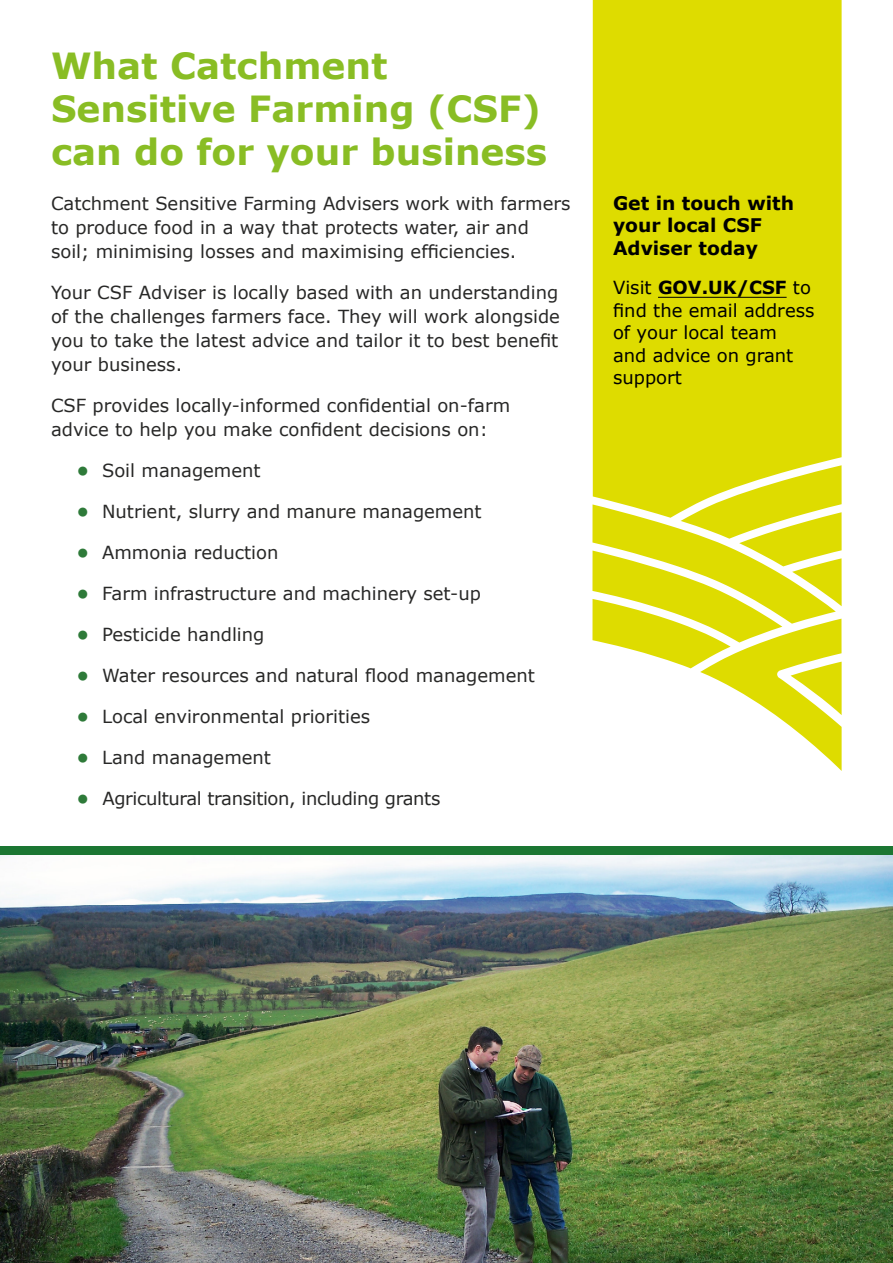
<style>
.page{position:relative;width:893px;height:1263px;background:#fff}
.page>*{position:absolute;margin:0;border:0;box-sizing:border-box;transform-origin:0 0}
.Header_2{font:700 36px/43.2px "Verdana";color:#89bd24}
.Body_Text{font:700 18.75px/22.5px "Verdana";color:#000}
.Body_Text-2{font:18px/24px "Verdana";color:#282827}
.Body_Text-3{font:18px/22.5px "Verdana";color:#000}
.Body_Text-4{font:18px "Verdana";letter-spacing:-.02em;color:#282827}
.s1{font-weight:700;color:#2e7a39}
.s2{font-weight:700}
</style>
<div class="page">
<svg style="left:592px;top:0;width:250px;height:771px;fill:#dedc00"></svg>
<hr style="left:658px;top:297px;width:129px;height:1px;background:#000">
<img style="left:0;top:855px;width:893px;height:408px">
<div style="left:0;top:846px;width:893px;height:9px;background:#1b7632"></div>
<p class="Header_2" style="left:51px;top:43px;width:498px">What Catchment<br>Sensitive Farming (CSF) can do for your business</p>
<p class="Body_Text-2" style="left:51px;top:191px;width:521px">Catchment Sensitive Farming Advisers work with farmers to produce food in a way that protects water, air and soil; minimising losses and maximising efficiencies.</p>
<p class="Body_Text-2" style="left:51px;top:280px;width:510px;text-align:justify">Your CSF Adviser is locally based with an understanding of the challenges farmers face. They will work alongside you to take the latest advice and tailor it to best benefit your business.</p>
<p class="Body_Text-2" style="left:51px;top:393px;width:461px">CSF provides locally-informed confidential on-farm advice to help you make confident decisions on:</p>
<p class="Body_Text-2" style="left:77px;top:458px;width:186px"><span class="s1">•</span> Soil management</p>
<p class="Body_Text-2" style="left:77px;top:499px;width:407px"><span class="s1">•</span> Nutrient, slurry and manure management</p>
<p class="Body_Text-2" style="left:77px;top:540px;width:204px"><span class="s1">•</span> Ammonia reduction</p>
<p class="Body_Text-2" style="left:77px;top:581px;width:406px"><span class="s1">•</span> Farm infrastructure and machinery set-up</p>
<p class="Body_Text-2" style="left:77px;top:622px;width:189px"><span class="s1">•</span> Pesticide handling</p>
<p class="Body_Text-2" style="left:77px;top:663px;width:460px"><span class="s1">•</span> Water resources and natural flood management</p>
<p class="Body_Text-2" style="left:77px;top:704px;width:295px"><span class="s1">•</span> Local environmental priorities</p>
<p class="Body_Text-2" style="left:77px;top:745px;width:196px"><span class="s1">•</span> Land management</p>
<p class="Body_Text-4" style="left:77px;top:787px;width:365px"><span class="s1">•</span> Agricultural transition, including grants</p>
<p class="Body_Text" style="left:613px;top:191px;width:183px">Get in touch with your local CSF<br>Adviser today</p>
<p class="Body_Text-3" style="left:613px;top:276px;width:203px">Visit <span class="s2">GOV.UK/CSF</span> to find the email address of your local team and advice on grant support</p>
</div>
